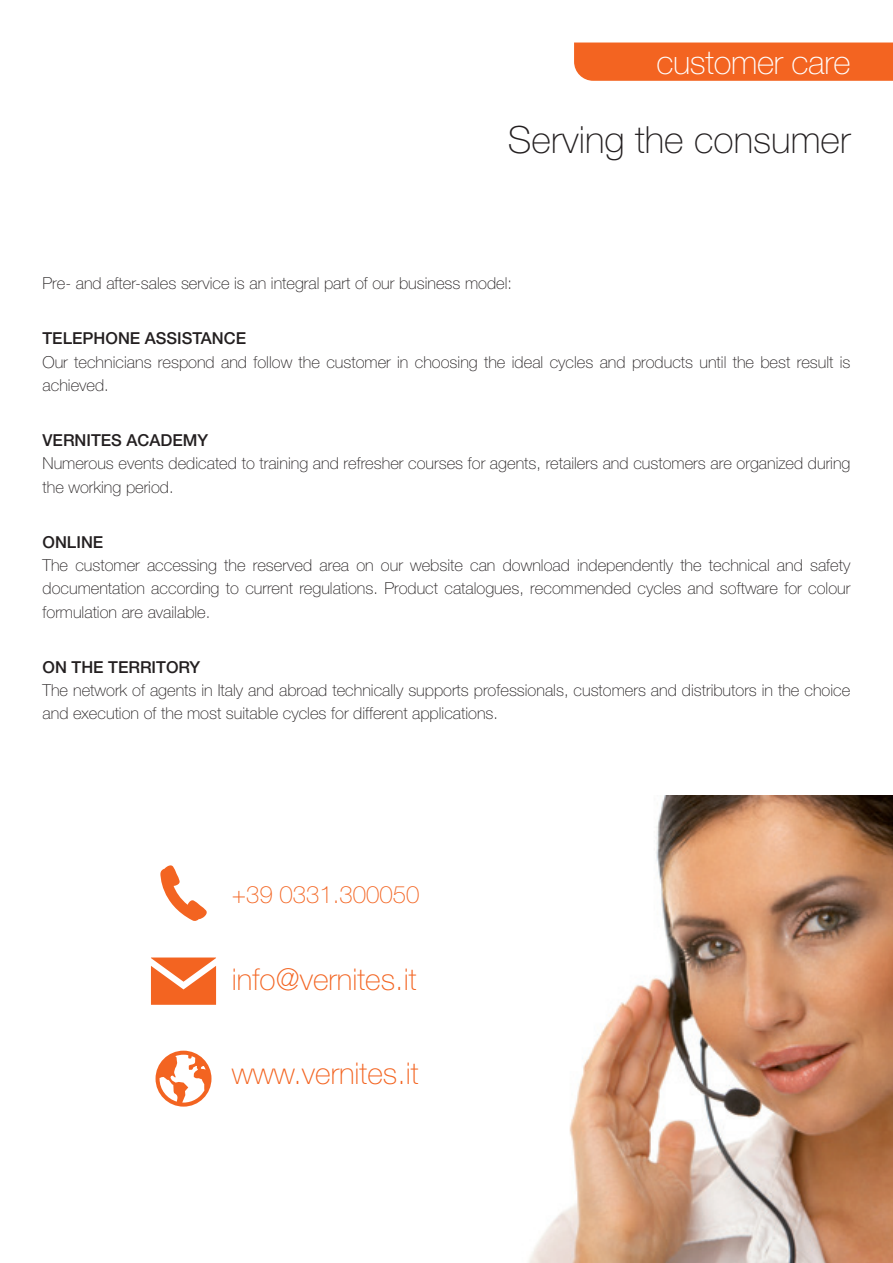
<style>
.page{position:relative;width:893px;height:1263px;background:#fff}
.page>*{position:absolute;margin:0;border:0;box-sizing:border-box;transform-origin:0 0}
.t1{font:100 37.5px "Helvetica Neue";color:#231f20}
.t2{font:100 33px "Helvetica Neue";letter-spacing:-.01em;color:#fff}
.t3{font:100 30px "Helvetica Neue";color:#f36421}
.t4{font:100 24px "Helvetica Neue";color:#f36421}
.t5{font:100 16.5px/23.2px "Helvetica Neue";color:#231f20}
.t6{font:500 16.5px "Helvetica Neue";color:#231f20}
</style>
<div class="page">
<div style="left:574px;top:43px;width:319px;height:38px;background:#f36421"></div>
<img style="left:528px;top:795px;width:365px;height:468px">
<svg style="left:151px;top:957px;width:65px;height:48px;background:#f57f48"></svg>
<svg style="left:156px;top:1051px;width:55px;height:55px"></svg>
<svg style="left:160px;top:865px;width:47px;height:56px"></svg>
<h2 class="t2" style="left:656px;top:43px;width:196px">customer care</h2>
<h1 class="t1" style="left:508px;top:118px;width:344px">Serving the consumer</h1>
<p class="t5" style="left:43px;top:272px;width:471px">Pre- and after-sales service is an integral part of our business model:</p>
<p class="t6" style="left:43px;top:329px;width:205px">TELEPHONE ASSISTANCE</p>
<p class="t5" style="left:43px;top:350px;width:809px">Our technicians respond and follow the customer in choosing the ideal cycles and products until the best result is achieved.</p>
<p class="t6" style="left:43px;top:430px;width:167px">VERNITES ACADEMY</p>
<p class="t5" style="left:43px;top:452px;width:809px">Numerous events dedicated to training and refresher courses for agents, retailers and customers are organized during the working period.</p>
<p class="t6" style="left:43px;top:532px;width:62px">ONLINE</p>
<p class="t5" style="left:43px;top:554px;width:809px;text-align:justify">The customer accessing the reserved area on our website can download independently the technical and safety documentation according to current regulations. Product catalogues, recommended cycles and software for colour formulation are available.</p>
<p class="t6" style="left:43px;top:657px;width:159px">ON THE TERRITORY</p>
<p class="t5" style="left:43px;top:679px;width:809px">The network of agents in Italy and abroad technically supports professionals, customers and distributors in the choice and execution of the most suitable cycles for different applications.</p>
<h3 class="t4" style="left:232px;top:880px;width:189px">+39 0331.300050</h3>
<h3 class="t3" style="left:232px;top:962px;width:186px">info@vernites.it</h3>
<h3 class="t3" style="left:232px;top:1056px;width:188px">www.vernites.it</h3>
</div>
